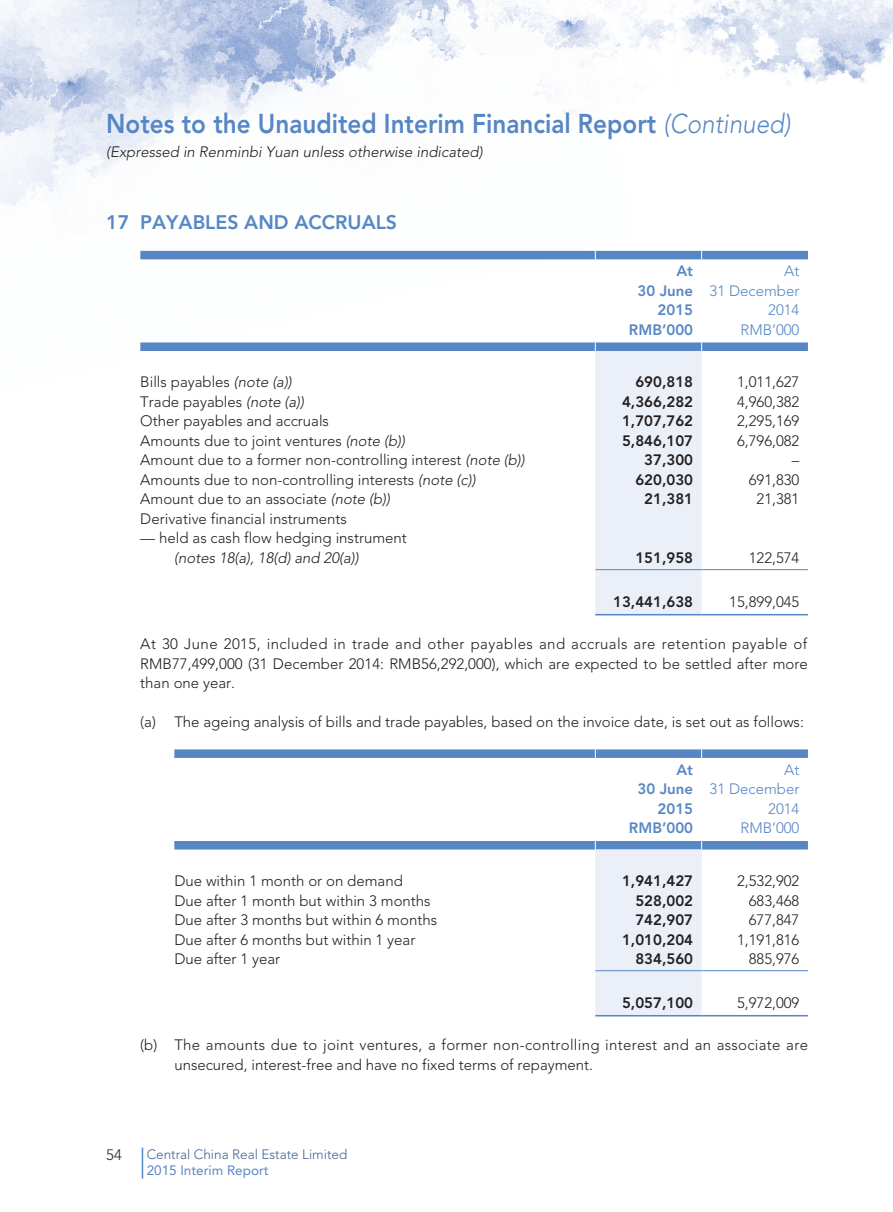
<style>
.page{position:relative;width:893px;height:1212px;background:#fff}
.page>*{position:absolute;margin:0;border:0;box-sizing:border-box;transform-origin:0 0}
.t1{font:800 27px "Avenir LT Std";color:#5786c5;scale:.9 1}
._01_H1{font:800 19.5px "Avenir LT Std";color:#5786c5}
._50_Table_txt{font:300 15px "Avenir LT Std";color:#231f20}
._00_txt{font:300 15px/19.5px "Avenir LT Std";color:#231f20;text-align:justify}
._00_txt-2{font:300 15px/19.5px "Avenir LT Std";letter-spacing:.02em;color:#231f20}
._50_Table_txt-2{font:800 15px "Avenir LT Std";color:#231f20}
._50_Table_txt-3{font:italic 300 15px "Avenir LT Std";color:#231f20}
._50_Table_txt-4{font:300 15px "Avenir LT Std";color:#5786c5}
._50_Table_txt-5{font:800 15px "Avenir LT Std";color:#5786c5}
.t2{font:300 13.5px "Avenir LT Std";color:#406597}
.t3{font:13.5px "Avenir LT Std";color:#5786c5}
.s1{font-weight:300;font-style:italic}
.s2{font-style:italic}
</style>
<div class="page">
<img style="left:0;top:0;width:893px;height:1179px">
<hr style="left:142px;top:1147px;width:1px;height:32px;background:#5786c5">
<svg style="left:140px;top:251px;width:668px;height:100px"></svg>
<div style="left:595px;top:342px;width:107px;height:272px;background:#ebeff8"></div>
<hr style="left:595px;top:569px;width:107px;height:1px;background:#5786c5">
<hr style="left:702px;top:569px;width:106px;height:1px;background:#5786c5">
<hr style="left:595px;top:614px;width:107px;height:1px;background:#5786c5">
<hr style="left:702px;top:614px;width:106px;height:1px;background:#5786c5">
<svg style="left:174px;top:749px;width:634px;height:100px"></svg>
<div style="left:595px;top:841px;width:107px;height:174px;background:#ebeff8"></div>
<hr style="left:595px;top:970px;width:107px;height:1px;background:#5786c5">
<hr style="left:702px;top:970px;width:106px;height:1px;background:#5786c5">
<hr style="left:595px;top:1015px;width:107px;height:1px;background:#5786c5">
<hr style="left:702px;top:1015px;width:106px;height:1px;background:#5786c5">
<h1 class="t1" style="left:106px;top:108px;width:762px">Notes to the Unaudited Interim Financial Report <span class="s1">(Continued)</span></h1>
<p class="_50_Table_txt-3" style="left:106px;top:143px;width:378px">(Expressed in Renminbi Yuan unless otherwise indicated)</p>
<p class="_01_H1" style="left:106px;top:210px;width:292px">17 PAYABLES AND ACCRUALS</p>
<p class="_50_Table_txt-5" style="left:676px;top:262px;width:18px">At</p>
<p class="_50_Table_txt-4" style="left:784px;top:262px;width:17px">At</p>
<p class="_50_Table_txt-5" style="left:638px;top:282px;width:57px">30 June</p>
<p class="_50_Table_txt-4" style="left:710px;top:282px;width:91px">31 December</p>
<p class="_50_Table_txt-5" style="left:658px;top:301px;width:37px">2015</p>
<p class="_50_Table_txt-4" style="left:768px;top:301px;width:33px">2014</p>
<p class="_50_Table_txt-5" style="left:629px;top:321px;width:66px">RMB’000</p>
<p class="_50_Table_txt-4" style="left:740px;top:321px;width:60px">RMB’000</p>
<p class="_50_Table_txt" style="left:140px;top:373px;width:153px">Bills payables <span class="s2">(note (a))</span></p>
<p class="_50_Table_txt-2" style="left:635px;top:373px;width:59px">690,818</p>
<p class="_50_Table_txt" style="left:737px;top:373px;width:64px">1,011,627</p>
<p class="_50_Table_txt" style="left:140px;top:393px;width:165px">Trade payables <span class="s2">(note (a))</span></p>
<p class="_50_Table_txt-2" style="left:622px;top:393px;width:73px">4,366,282</p>
<p class="_50_Table_txt" style="left:737px;top:393px;width:64px">4,960,382</p>
<p class="_50_Table_txt" style="left:140px;top:412px;width:190px">Other payables and accruals</p>
<p class="_50_Table_txt-2" style="left:622px;top:412px;width:73px">1,707,762</p>
<p class="_50_Table_txt" style="left:737px;top:412px;width:64px">2,295,169</p>
<p class="_50_Table_txt" style="left:140px;top:432px;width:266px">Amounts due to joint ventures <span class="s2">(note (b))</span></p>
<p class="_50_Table_txt-2" style="left:622px;top:432px;width:73px">5,846,107</p>
<p class="_50_Table_txt" style="left:737px;top:432px;width:64px">6,796,082</p>
<p class="_50_Table_txt" style="left:140px;top:451px;width:386px">Amount due to a former non-controlling interest <span class="s2">(note (b))</span></p>
<p class="_50_Table_txt-2" style="left:644px;top:451px;width:50px">37,300</p>
<p class="_50_Table_txt" style="left:792px;top:451px;width:9px">–</p>
<p class="_50_Table_txt" style="left:140px;top:471px;width:337px">Amounts due to non-controlling interests <span class="s2">(note (c))</span></p>
<p class="_50_Table_txt-2" style="left:635px;top:471px;width:59px">620,030</p>
<p class="_50_Table_txt" style="left:749px;top:471px;width:52px">691,830</p>
<p class="_50_Table_txt" style="left:140px;top:490px;width:251px">Amount due to an associate <span class="s2">(note (b))</span></p>
<p class="_50_Table_txt-2" style="left:644px;top:490px;width:50px">21,381</p>
<p class="_50_Table_txt" style="left:756px;top:490px;width:44px">21,381</p>
<p class="_50_Table_txt" style="left:140px;top:510px;width:208px">Derivative financial instruments</p>
<p class="_50_Table_txt" style="left:140px;top:529px;width:268px">— held as cash flow hedging instrument</p>
<p class="_50_Table_txt-3" style="left:174px;top:549px;width:186px">(notes 18(a), 18(d) and 20(a))</p>
<p class="_50_Table_txt-2" style="left:635px;top:549px;width:59px">151,958</p>
<p class="_50_Table_txt" style="left:749px;top:549px;width:52px">122,574</p>
<p class="_50_Table_txt-2" style="left:613px;top:592px;width:81px">13,441,638</p>
<p class="_50_Table_txt" style="left:729px;top:592px;width:72px">15,899,045</p>
<p class="_00_txt" style="left:140px;top:634px;width:669px">At 30 June 2015, included in trade and other payables and accruals are retention payable of RMB77,499,000 (31 December 2014: RMB56,292,000), which are expected to be settled after more than one year.</p>
<p class="_00_txt" style="left:140px;top:712px;width:665px">(a) The ageing analysis of bills and trade payables, based on the invoice date, is set out as follows:</p>
<p class="_50_Table_txt-5" style="left:676px;top:761px;width:18px">At</p>
<p class="_50_Table_txt-4" style="left:784px;top:761px;width:17px">At</p>
<p class="_50_Table_txt-5" style="left:638px;top:780px;width:57px">30 June</p>
<p class="_50_Table_txt-4" style="left:710px;top:780px;width:91px">31 December</p>
<p class="_50_Table_txt-5" style="left:658px;top:800px;width:37px">2015</p>
<p class="_50_Table_txt-4" style="left:768px;top:800px;width:33px">2014</p>
<p class="_50_Table_txt-5" style="left:629px;top:819px;width:66px">RMB’000</p>
<p class="_50_Table_txt-4" style="left:740px;top:819px;width:60px">RMB’000</p>
<p class="_50_Table_txt" style="left:174px;top:872px;width:230px">Due within 1 month or on demand</p>
<p class="_50_Table_txt-2" style="left:622px;top:872px;width:73px">1,941,427</p>
<p class="_50_Table_txt" style="left:737px;top:872px;width:64px">2,532,902</p>
<p class="_50_Table_txt" style="left:174px;top:891px;width:258px">Due after 1 month but within 3 months</p>
<p class="_50_Table_txt-2" style="left:635px;top:891px;width:59px">528,002</p>
<p class="_50_Table_txt" style="left:749px;top:891px;width:52px">683,468</p>
<p class="_50_Table_txt" style="left:174px;top:911px;width:264px">Due after 3 months but within 6 months</p>
<p class="_50_Table_txt-2" style="left:635px;top:911px;width:59px">742,907</p>
<p class="_50_Table_txt" style="left:749px;top:911px;width:52px">677,847</p>
<p class="_50_Table_txt" style="left:174px;top:930px;width:243px">Due after 6 months but within 1 year</p>
<p class="_50_Table_txt-2" style="left:622px;top:930px;width:73px">1,010,204</p>
<p class="_50_Table_txt" style="left:737px;top:930px;width:64px">1,191,816</p>
<p class="_50_Table_txt" style="left:174px;top:950px;width:107px">Due after 1 year</p>
<p class="_50_Table_txt-2" style="left:635px;top:950px;width:59px">834,560</p>
<p class="_50_Table_txt" style="left:749px;top:950px;width:52px">885,976</p>
<p class="_50_Table_txt-2" style="left:622px;top:993px;width:73px">5,057,100</p>
<p class="_50_Table_txt" style="left:737px;top:993px;width:64px">5,972,009</p>
<p class="_00_txt-2" style="left:174px;top:1035px;width:635px;text-indent:-34px">(b) The amounts due to joint ventures, a former non-controlling interest and an associate are unsecured, interest-free and have no fixed terms of repayment.</p>
<p class="_00_txt" style="left:106px;top:1145px;width:17px">54</p>
<p class="t2" style="left:147px;top:1146px;width:202px">Central China Real Estate Limited</p>
<p class="t3" style="left:147px;top:1163px;width:123px">2015 Interim Report</p>
</div>
